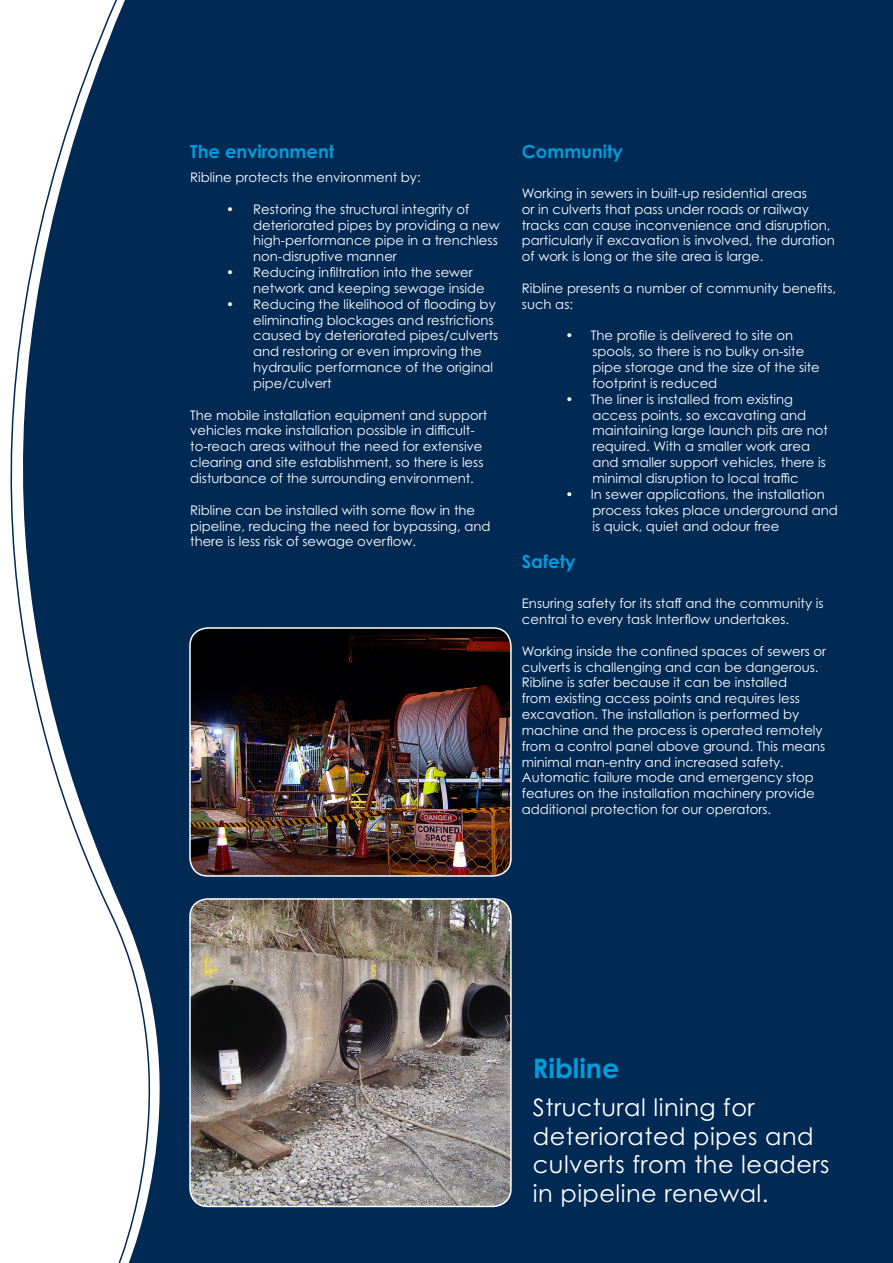
<style>
.page{position:relative;width:893px;height:1263px;background:#fff}
.page>*{position:absolute;margin:0;border:0;box-sizing:border-box;transform-origin:0 0}
.Heading{font:700 27px "Century Gothic Pro";color:#009ddc}
.Heading-2{font:24px/28.8px "Century Gothic Pro";letter-spacing:.02em;color:#fff}
.Heading-3{font:700 18px "Century Gothic Pro";color:#009ddc}
.t1{font:13.2px/15.9px "Century Gothic Pro";color:#fff}
</style>
<div class="page">
<div style="left:193px;top:0;width:700px;height:1263px;background:#002953"></div>
<svg style="left:10px;top:0;width:183px;height:1263px"></svg>
<img style="left:190px;top:899px;width:321px;height:307px">
<div style="left:189px;top:898px;width:323px;height:309px;border:2px solid #fff;border-radius:18px"></div>
<img style="left:190px;top:628px;width:321px;height:248px">
<div style="left:189px;top:627px;width:323px;height:250px;border:2px solid #fff;border-radius:18px"></div>
<p class="Heading-3" style="left:190px;top:140px;width:146px">The environment</p>
<p class="t1" style="left:190px;top:169px;width:232px">Ribline protects the environment by:</p>
<p class="t1" style="left:253px;top:201px;width:248px;text-indent:-27px">• Restoring the structural integrity of deteriorated pipes by providing a new high-performance pipe in a trenchless non-disruptive manner</p>
<p class="t1" style="left:253px;top:264px;width:233px;text-indent:-27px">• Reducing infiltration into the sewer network and keeping sewage inside</p>
<p class="t1" style="left:253px;top:296px;width:247px;text-indent:-27px">• Reducing the likelihood of flooding by eliminating blockages and restrictions caused by deteriorated pipes/culverts and restoring or even improving the hydraulic performance of the original pipe/culvert</p>
<p class="t1" style="left:190px;top:407px;width:298px">The mobile installation equipment and support vehicles make installation possible in difficult&shy;to-reach areas without the need for extensive clearing and site establishment, so there is less disturbance of the surrounding environment.</p>
<p class="t1" style="left:190px;top:502px;width:302px">Ribline can be installed with some flow in the pipeline, reducing the need for bypassing, and there is less risk of sewage overflow.</p>
<p class="Heading-3" style="left:522px;top:140px;width:103px">Community</p>
<p class="t1" style="left:522px;top:185px;width:314px">Working in sewers in built-up residential areas<br>or in culverts that pass under roads or railway tracks can cause inconvenience and disruption, particularly if excavation is involved, the duration of work is long or the site area is large.</p>
<p class="t1" style="left:522px;top:280px;width:316px">Ribline presents a number of community benefits, such as:</p>
<p class="t1" style="left:592px;top:327px;width:229px;text-indent:-27px">• The profile is delivered to site on spools, so there is no bulky on-site pipe storage and the size of the site footprint is reduced</p>
<p class="t1" style="left:592px;top:391px;width:237px;text-indent:-27px">• The liner is installed from existing access points, so excavating and maintaining large launch pits are not required. With a smaller work area and smaller support vehicles, there is minimal disruption to local traffic</p>
<p class="t1" style="left:592px;top:486px;width:247px;text-indent:-27px">• In sewer applications, the installation process takes place underground and is quick, quiet and odour free</p>
<p class="Heading-3" style="left:522px;top:550px;width:55px">Safety</p>
<p class="t1" style="left:522px;top:595px;width:303px">Ensuring safety for its staff and the community is central to every task Interflow undertakes.</p>
<p class="t1" style="left:522px;top:643px;width:306px">Working inside the confined spaces of sewers or culverts is challenging and can be dangerous.<br>Ribline is safer because it can be installed<br>from existing access points and requires less excavation. The installation is performed by machine and the process is operated remotely from a control panel above ground. This means minimal man-entry and increased safety.<br>Automatic failure mode and emergency stop features on the installation machinery provide additional protection for our operators.</p>
<p class="Heading" style="left:533px;top:1052px;width:88px">Ribline</p>
<p class="Heading-2" style="left:533px;top:1092px;width:298px">Structural lining for deteriorated pipes and culverts from the leaders in pipeline renewal.</p>
</div>
